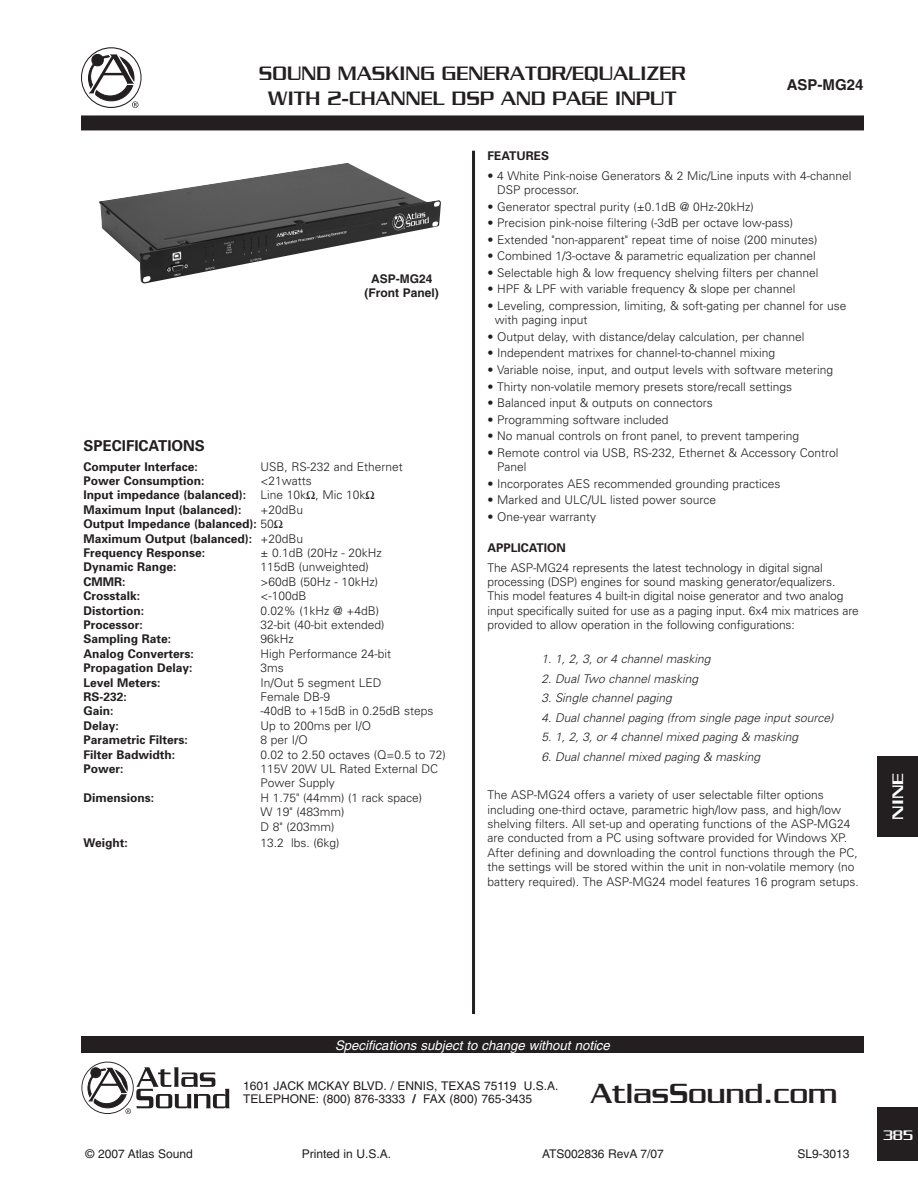
<style>
.page{position:relative;width:918px;height:1188px;background:#fff}
.page>*{position:absolute;margin:0;border:0;box-sizing:border-box;transform-origin:0 0}
.t1{font:600 30px "Chainlink";color:#231f20}
.t2{font:600 21px/25.2px "Chainlink";color:#231f20;text-align:center}
.t3{font:600 16.5px "Chainlink";color:#fff;scale:1.25 1}
.t4{font:700 15px "Univers";color:#231f20}
.t5{font:700 15px "Helvetica";color:#231f20}
.t6{font:600 15px "Chainlink";color:#fff}
.t7{font:italic 13.2px "Helvetica";color:#fff}
.t8{font:300 12px/14.4px "Univers";color:#231f20}
.t9{font:700 12px/14.4px "Univers";color:#231f20}
.t10{font:italic 300 12px "Univers";color:#231f20}
.t11{font:12px/13.5px "Helvetica";color:#231f20}
.t12{font:700 12px/13.5px "Helvetica";color:#231f20;text-align:center}
.s1{font-weight:300}
.s2{font-family:"Helvetica Neue";font-weight:400}
.s3{font-weight:700}
</style>
<div class="page">
<div style="left:81px;top:115px;width:783px;height:15px;background:#231f20"></div>
<div style="left:81px;top:1036px;width:783px;height:17px;background:#231f20"></div>
<div style="left:878px;top:1107px;width:40px;height:54px;background:#231f20"></div>
<div style="left:878px;top:756px;width:40px;height:81px;background:#231f20"></div>
<svg style="left:81px;top:1062px;width:53px;height:52px"></svg>
<div style="left:82px;top:1063px;width:51px;height:50px;background:#fff;border-radius:50%"></div>
<svg style="left:87px;top:1066px;width:143px;height:48px"></svg>
<svg style="left:81px;top:47px;width:61px;height:61px"></svg>
<svg style="left:82px;top:48px;width:59px;height:59px"></svg>
<svg style="left:87px;top:52px;width:51px;height:56px"></svg>
<img style="left:99px;top:163px;width:342px;height:121px">
<hr style="left:472px;top:151px;width:3px;height:863px;background:#231f20">
<h2 class="t2" style="left:259px;top:60px;width:429px">SOUND MASKING GENERATOR/EQUALIZER<br>WITH 2-CHANNEL DSP AND PAGE INPUT</h2>
<p class="t5" style="left:787px;top:76px;width:78px">ASP-MG24</p>
<p class="t12" style="left:365px;top:272px;width:76px">ASP-MG24 (Front Panel)</p>
<p class="t4" style="left:84px;top:436px;width:123px">SPECIFICATIONS</p>
<p class="t9" style="left:84px;top:459px;width:116px">Computer Interface:</p>
<p class="t8" style="left:261px;top:459px;width:144px">USB, RS-232 and Ethernet</p>
<p class="t9" style="left:84px;top:473px;width:123px">Power Consumption:</p>
<p class="t9" style="left:84px;top:473px;width:293px;text-indent:177px"><span class="s1">&lt;21watts<br></span>Input impedance (balanced): <span class="s1">Line 10k</span><span class="s2">Ω</span><span class="s1">, Mic 10k</span><span class="s2">Ω<br></span>Maximum Input (balanced):</p>
<p class="t9" style="left:84px;top:502px;width:221px;text-indent:177px"><span class="s1">+20dBu<br></span>Output Impedance (balanced): <span class="s1">50</span><span class="s2">Ω<br></span>Maximum Output (balanced): <span class="s1">+20dBu<br></span>Frequency Response:</p>
<p class="t8" style="left:261px;top:545px;width:123px">± 0.1dB (20Hz - 20kHz</p>
<p class="t9" style="left:84px;top:560px;width:95px">Dynamic Range:</p>
<p class="t8" style="left:261px;top:560px;width:110px">115dB (unweighted)</p>
<p class="t9" style="left:84px;top:574px;width:43px">CMMR:</p>
<p class="t8" style="left:261px;top:574px;width:119px">&gt;60dB (50Hz - 10kHz)</p>
<p class="t9" style="left:84px;top:588px;width:58px">Crosstalk:</p>
<p class="t8" style="left:261px;top:588px;width:47px">&lt;-100dB</p>
<p class="t9" style="left:84px;top:603px;width:62px">Distortion:</p>
<p class="t8" style="left:261px;top:603px;width:120px">0.02% (1kHz @ +4dB)</p>
<p class="t9" style="left:84px;top:617px;width:61px">Processor:</p>
<p class="t8" style="left:261px;top:617px;width:126px">32-bit (40-bit extended)</p>
<p class="t9" style="left:84px;top:632px;width:89px">Sampling Rate:</p>
<p class="t8" style="left:261px;top:632px;width:35px">96kHz</p>
<p class="t9" style="left:84px;top:646px;width:112px">Analog Converters:</p>
<p class="t8" style="left:261px;top:646px;width:132px">High Performance 24-bit</p>
<p class="t9" style="left:84px;top:660px;width:111px">Propagation Delay:</p>
<p class="t8" style="left:261px;top:660px;width:25px">3ms</p>
<p class="t9" style="left:84px;top:675px;width:79px">Level Meters:</p>
<p class="t8" style="left:261px;top:675px;width:123px">In/Out 5 segment LED</p>
<p class="t9" style="left:84px;top:689px;width:45px">RS-232:</p>
<p class="t8" style="left:261px;top:689px;width:71px">Female DB-9</p>
<p class="t9" style="left:84px;top:704px;width:32px">Gain:</p>
<p class="t8" style="left:261px;top:704px;width:175px">-40dB to +15dB in 0.25dB steps</p>
<p class="t9" style="left:84px;top:718px;width:37px">Delay:</p>
<p class="t8" style="left:261px;top:718px;width:112px">Up to 200ms per I/O</p>
<p class="t9" style="left:84px;top:732px;width:106px">Parametric Filters:</p>
<p class="t8" style="left:261px;top:732px;width:49px">8 per I/O</p>
<p class="t9" style="left:84px;top:747px;width:93px">Filter Badwidth:</p>
<p class="t8" style="left:261px;top:747px;width:187px">0.02 to 2.50 octaves (Q=0.5 to 72)</p>
<p class="t9" style="left:84px;top:761px;width:42px">Power:</p>
<p class="t8" style="left:261px;top:761px;width:179px">115V 20W UL Rated External DC<br>Power Supply</p>
<p class="t9" style="left:84px;top:790px;width:72px">Dimensions:</p>
<p class="t8" style="left:261px;top:790px;width:163px">H 1.75" (44mm) (1 rack space)<br>W 19" (483mm)<br>D 8" (203mm)</p>
<p class="t9" style="left:84px;top:835px;width:46px">Weight:</p>
<p class="t8" style="left:261px;top:835px;width:81px">13.2 lbs. (6kg)</p>
<p class="t9" style="left:488px;top:148px;width:63px">FEATURES</p>
<p class="t8" style="left:497px;top:168px;width:356px;text-indent:-10px">• 4 White Pink-noise Generators &amp; 2 Mic/Line inputs with 4-channel<br>DSP processor.</p>
<p class="t8" style="left:488px;top:199px;width:268px">• Generator spectral purity (±0.1dB @ 0Hz-20kHz)</p>
<p class="t8" style="left:488px;top:215px;width:307px">• Precision pink-noise filtering (-3dB per octave low-pass)</p>
<p class="t8" style="left:488px;top:232px;width:332px">• Extended "non-apparent" repeat time of noise (200 minutes)</p>
<p class="t8" style="left:488px;top:248px;width:330px">• Combined 1/3-octave &amp; parametric equalization per channel</p>
<p class="t8" style="left:488px;top:265px;width:333px">• Selectable high &amp; low frequency shelving filters per channel</p>
<p class="t8" style="left:488px;top:282px;width:310px">• HPF &amp; LPF with variable frequency &amp; slope per channel</p>
<p class="t8" style="left:495px;top:298px;width:353px;text-indent:-7px">• Leveling, compression, limiting, &amp; soft-gating per channel for use with paging input</p>
<p class="t8" style="left:488px;top:329px;width:319px">• Output delay, with distance/delay calculation, per channel</p>
<p class="t8" style="left:488px;top:346px;width:289px">• Independent matrixes for channel-to-channel mixing</p>
<p class="t8" style="left:488px;top:362px;width:347px">• Variable noise, input, and output levels with software metering</p>
<p class="t8" style="left:488px;top:379px;width:306px">• Thirty non-volatile memory presets store/recall settings</p>
<p class="t8" style="left:488px;top:395px;width:227px">• Balanced input &amp; outputs on connectors</p>
<p class="t8" style="left:488px;top:412px;width:183px">• Programming software included</p>
<p class="t8" style="left:488px;top:428px;width:313px">• No manual controls on front panel, to prevent tampering</p>
<p class="t8" style="left:497px;top:445px;width:343px;text-indent:-10px">• Remote control via USB, RS-232, Ethernet &amp; Accessory Control<br>Panel</p>
<p class="t8" style="left:488px;top:476px;width:295px">• Incorporates AES recommended grounding practices</p>
<p class="t8" style="left:488px;top:493px;width:230px">• Marked and ULC/UL listed power source</p>
<p class="t8" style="left:488px;top:509px;width:110px">• One-year warranty</p>
<p class="t9" style="left:488px;top:540px;width:80px">APPLICATION</p>
<p class="t8" style="left:488px;top:560px;width:373px">The ASP-MG24 represents the latest technology in digital signal processing (DSP) engines for sound masking generator/equalizers.<br>This model features 4 built-in digital noise generator and two analog input specifically suited for use as a paging input. 6x4 mix matrices are provided to allow operation in the following configurations:</p>
<p class="t10" style="left:542px;top:652px;width:170px">1. 1, 2, 3, or 4 channel masking</p>
<p class="t10" style="left:542px;top:671px;width:158px">2. Dual Two channel masking</p>
<p class="t10" style="left:542px;top:691px;width:132px">3. Single channel paging</p>
<p class="t10" style="left:542px;top:710px;width:294px">4. Dual channel paging (from single page input source)</p>
<p class="t10" style="left:542px;top:730px;width:258px">5. 1, 2, 3, or 4 channel mixed paging &amp; masking</p>
<p class="t10" style="left:542px;top:749px;width:220px">6. Dual channel mixed paging &amp; masking</p>
<p class="t8" style="left:488px;top:787px;width:373px">The ASP-MG24 offers a variety of user selectable filter options including one-third octave, parametric high/low pass, and high/low shelving filters. All set-up and operating functions of the ASP-MG24 are conducted from a PC using software provided for Windows XP.<br>After defining and downloading the control functions through the PC, the settings will be stored within the unit in non-volatile memory (no battery required). The ASP-MG24 model features 16 program setups.</p>
<h3 class="t3" style="left:889px;top:820px;width:39px;rotate:-90deg">NINE</h3>
<p class="t7" style="left:335px;top:1037px;width:276px">Specifications subject to change without notice</p>
<p class="t11" style="left:243px;top:1079px;width:317px">1601 JACK MCKAY BLVD. / ENNIS, TEXAS 75119 U.S.A.<br>TELEPHONE: (800) 876-3333 <span class="s3">/</span> FAX (800) 765-3435</p>
<h1 class="t1" style="left:591px;top:1077px;width:248px">AtlasSound.com</h1>
<p class="t11" style="left:86px;top:1147px;width:109px">© 2007 Atlas Sound</p>
<p class="t11" style="left:302px;top:1147px;width:91px">Printed in U.S.A.</p>
<p class="t11" style="left:542px;top:1147px;width:123px">ATS002836 RevA 7/07</p>
<p class="t11" style="left:797px;top:1147px;width:54px">SL9-3013</p>
<p class="t6" style="left:883px;top:1126px;width:32px">385</p>
</div>
